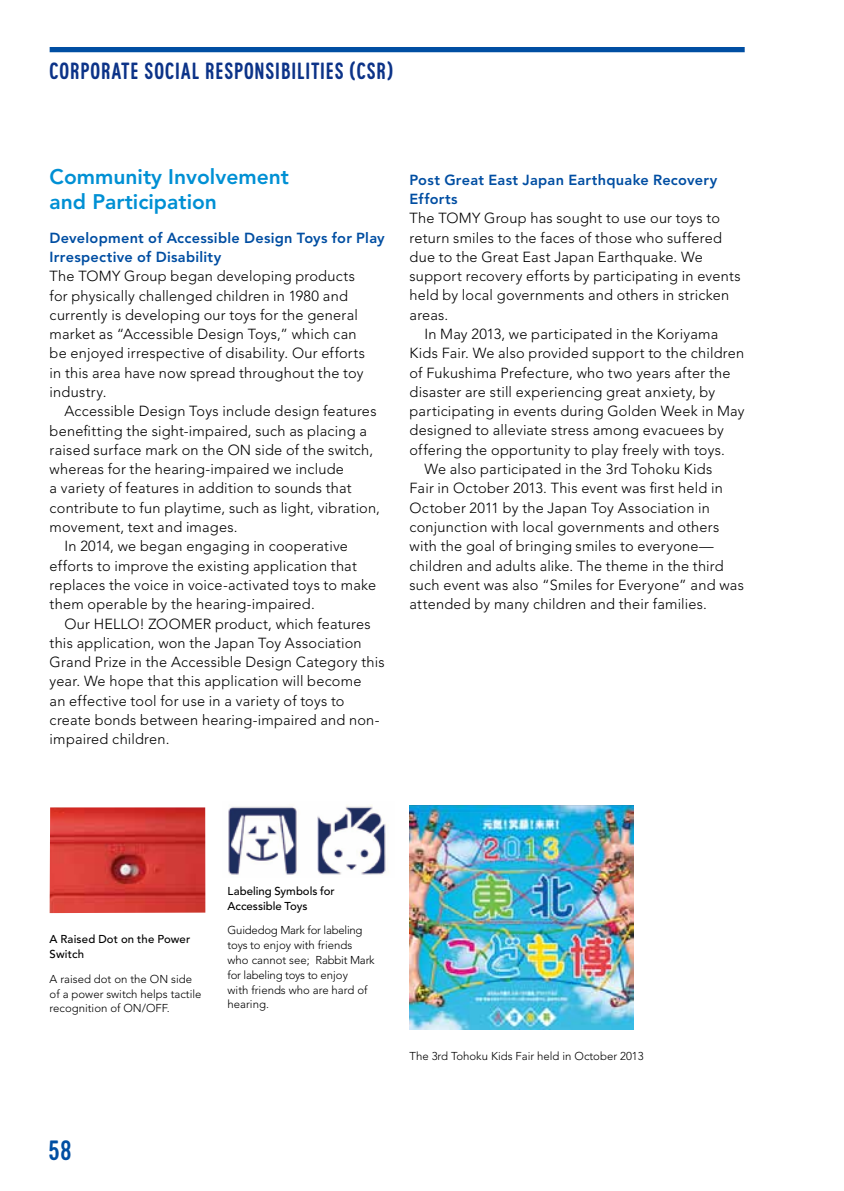
<style>
.page{position:relative;width:844px;height:1191px;background:#fff}
.page>*{position:absolute;margin:0;border:0;box-sizing:border-box;transform-origin:0 0}
.t1{font:27.12px "Colaba";color:#004ea2}
.t2{font:22.75px "Colaba";letter-spacing:.04em;color:#0c3388}
.t3{font:800 21px/24.5px "Avenir";color:#0090d4}
.t4{font:300 14.53px/19.2px "Avenir";letter-spacing:.015em;color:#000}
.t5{font:800 14.53px/19.2px "Avenir";letter-spacing:.02em;color:#004ea2}
.t6{font:300 11.38px/14.9px "Avenir";color:#000}
.t7{font:500 11.38px/15px "Avenir";letter-spacing:.005em;color:#000}
</style>
<div class="page">
<div style="left:50px;top:47px;width:694px;height:5px;background:#004ea2"></div>
<img style="left:409px;top:806px;width:223px;height:223px">
<img style="left:50px;top:807px;width:155px;height:106px">
<img style="left:228px;top:805px;width:158px;height:70px">
<h2 class="t2" style="left:50px;top:58px;width:345px">CORPORATE SOCIAL RESPONSIBILITIES (CSR)</h2>
<h3 class="t3" style="left:50px;top:165px;width:241px">Community Involvement and Participation</h3>
<p class="t5" style="left:50px;top:228px;width:336px">Development of Accessible Design Toys for Play<br>Irrespective of Disability</p>
<p class="t4" style="left:50px;top:266px;width:317px">The TOMY Group began developing products for physically challenged children in 1980 and currently is developing our toys for the general market as “Accessible Design Toys,” which can be enjoyed irrespective of disability. Our efforts in this area have now spread throughout the toy industry.</p>
<p class="t4" style="left:64px;top:401px;width:313px">Accessible Design Toys include design features</p>
<p class="t4" style="left:50px;top:421px;width:318px">benefitting the sight-impaired, such as placing a</p>
<p class="t4" style="left:50px;top:440px;width:325px">raised surface mark on the ON side of the switch,</p>
<p class="t4" style="left:50px;top:459px;width:296px">whereas for the hearing-impaired we include</p>
<p class="t4" style="left:50px;top:479px;width:303px">a variety of features in addition to sounds that</p>
<p class="t4" style="left:50px;top:498px;width:332px">contribute to fun playtime, such as light, vibration,</p>
<p class="t4" style="left:50px;top:517px;width:189px">movement, text and images.</p>
<p class="t4" style="left:64px;top:537px;width:285px">In 2014, we began engaging in cooperative</p>
<p class="t4" style="left:50px;top:556px;width:308px">efforts to improve the existing application that</p>
<p class="t4" style="left:50px;top:575px;width:328px">replaces the voice in voice-activated toys to make</p>
<p class="t4" style="left:50px;top:594px;width:266px">them operable by the hearing-impaired.</p>
<p class="t4" style="left:64px;top:614px;width:307px">Our HELLO! ZOOMER product, which features</p>
<p class="t4" style="left:50px;top:633px;width:313px">this application, won the Japan Toy Association</p>
<p class="t4" style="left:50px;top:652px;width:336px">Grand Prize in the Accessible Design Category this</p>
<p class="t4" style="left:50px;top:672px;width:313px">year. We hope that this application will become</p>
<p class="t4" style="left:50px;top:691px;width:296px">an effective tool for use in a variety of toys to</p>
<p class="t4" style="left:50px;top:710px;width:331px">create bonds between hearing-impaired and non-</p>
<p class="t4" style="left:50px;top:729px;width:121px">impaired children.</p>
<p class="t5" style="left:409px;top:170px;width:309px">Post Great East Japan Earthquake Recovery<br>Efforts</p>
<p class="t4" style="left:409px;top:208px;width:312px">The TOMY Group has sought to use our toys to</p>
<p class="t4" style="left:409px;top:228px;width:314px">return smiles to the faces of those who suffered</p>
<p class="t4" style="left:409px;top:247px;width:295px">due to the Great East Japan Earthquake. We</p>
<p class="t4" style="left:409px;top:266px;width:332px">support recovery efforts by participating in events</p>
<p class="t4" style="left:409px;top:286px;width:321px">held by local governments and others in stricken</p>
<p class="t4" style="left:409px;top:305px;width:40px">areas.</p>
<p class="t4" style="left:424px;top:324px;width:295px">In May 2013, we participated in the Koriyama</p>
<p class="t4" style="left:409px;top:343px;width:336px">Kids Fair. We also provided support to the children</p>
<p class="t4" style="left:409px;top:363px;width:322px">of Fukushima Prefecture, who two years after the</p>
<p class="t4" style="left:409px;top:382px;width:307px">disaster are still experiencing great anxiety, by</p>
<p class="t4" style="left:409px;top:401px;width:336px">participating in events during Golden Week in May</p>
<p class="t4" style="left:409px;top:421px;width:316px">designed to alleviate stress among evacuees by</p>
<p class="t4" style="left:409px;top:440px;width:317px">offering the opportunity to play freely with toys.</p>
<p class="t4" style="left:424px;top:459px;width:289px">We also participated in the 3rd Tohoku Kids</p>
<p class="t4" style="left:409px;top:479px;width:314px">Fair in October 2013. This event was first held in</p>
<p class="t4" style="left:409px;top:498px;width:302px">October 2011 by the Japan Toy Association in</p>
<p class="t4" style="left:409px;top:517px;width:311px">conjunction with local governments and others</p>
<p class="t4" style="left:409px;top:536px;width:306px">with the goal of bringing smiles to everyone—</p>
<p class="t4" style="left:409px;top:556px;width:315px">children and adults alike. The theme in the third</p>
<p class="t4" style="left:409px;top:575px;width:336px">such event was also “Smiles for Everyone” and was</p>
<p class="t4" style="left:409px;top:594px;width:299px">attended by many children and their families.</p>
<p class="t7" style="left:50px;top:932px;width:142px">A Raised Dot on the Power<br>Switch</p>
<p class="t6" style="left:50px;top:971px;width:153px">A raised dot on the ON side of a power switch helps tactile recognition of ON/OFF.</p>
<p class="t7" style="left:227px;top:883px;width:109px">Labeling Symbols for<br>Accessible Toys</p>
<p class="t6" style="left:227px;top:922px;width:148px">Guidedog Mark for labeling toys to enjoy with friends who cannot see; Rabbit Mark for labeling toys to enjoy<br>with friends who are hard of hearing.</p>
<h1 class="t1" style="left:49px;top:1135px;width:24px">58</h1>
<p class="t6" style="left:409px;top:1049px;width:236px">The 3rd Tohoku Kids Fair held in October 2013</p>
</div>
